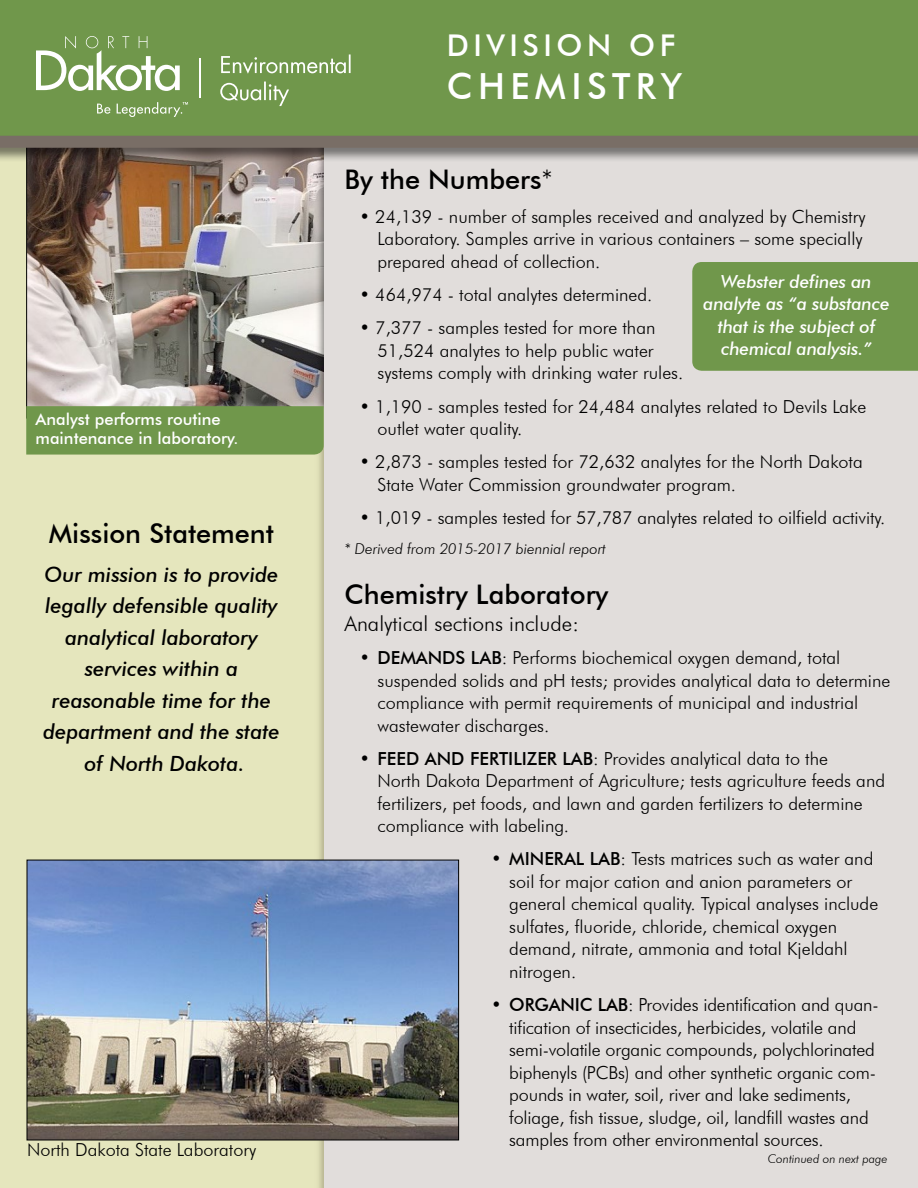
<style>
.page{position:relative;width:918px;height:1188px;background:#e1dddb}
.page>*{position:absolute;margin:0;border:0;box-sizing:border-box;transform-origin:0 0}
.t1{font:500 36px "Futura BT";letter-spacing:.15em;color:#fff}
.t2{font:500 30px "Futura BT";letter-spacing:.15em;color:#fff}
.t3{font:500 27px "Futura BT";color:#000}
.t4{font:italic 500 21px/31.5px "Futura BT";color:#000;text-align:center}
.t5{font:300 21px "Futura BT";color:#000}
.t6{font:300 18px/22.5px "Futura BT";color:#000}
.t7{font:italic 500 18px/22.5px "Futura BT";letter-spacing:-.01em;color:#fff;text-align:center}
.t8{font:500 16.5px/19.5px "Futura BT";color:#fff}
.t9{font:italic 300 15px "Futura BT";color:#000}
.t10{font:italic 300 12px "Futura BT";color:#000}
.s1{font-weight:300}
.s2{font-weight:500}
</style>
<div class="page">
<div style="left:692px;top:262px;width:226px;height:109px;background:#70974b"></div>
<div style="left:0;top:118px;width:335px;height:1070px;background:#e5e6bd"></div>
<img style="left:29px;top:862px;width:428px;height:276px">
<div style="left:27px;top:860px;width:432px;height:280px;border:1px solid #000"></div>
<div style="left:19px;top:125px;width:316px;height:285px;background:#000;opacity:.75"></div>
<div style="left:0;top:0;width:918px;height:136px;background:#70974b"></div>
<hr style="left:199px;top:59px;width:2px;height:39px;background:#fff">
<svg style="left:220px;top:82px;width:69px;height:24px"></svg>
<svg style="left:221px;top:54px;width:130px;height:20px"></svg>
<svg style="left:97px;top:104px;width:13px;height:10px"></svg>
<svg style="left:36px;top:36px;width:144px;height:55px"></svg>
<svg style="left:117px;top:102px;width:71px;height:15px"></svg>
<hr style="left:26px;top:144px;width:1px;height:275px;background:#000">
<div style="left:26px;top:406px;width:298px;height:49px;background:#70974b"></div>
<div style="left:0;top:134px;width:918px;height:29px;background:#000;opacity:.5"></div>
<div style="left:0;top:136px;width:918px;height:12px;background:#796e66"></div>
<p class="t8" style="left:36px;top:409px;width:204px">Analyst performs routine maintenance in laboratory.</p>
<h3 class="t3" style="left:49px;top:517px;width:226px">Mission Statement</h3>
<p class="t4" style="left:43px;top:558px;width:238px">Our mission is to provide legally defensible quality analytical laboratory services within a reasonable time for the department and the state of North Dakota.</p>
<p class="t6" style="left:27px;top:1139px;width:231px">North Dakota State Laboratory</p>
<h2 class="t2" style="left:447px;top:27px;width:230px">DIVISION OF</h2>
<h1 class="t1" style="left:447px;top:64px;width:237px">CHEMISTRY</h1>
<h3 class="t3" style="left:345px;top:163px;width:210px">By the Numbers<span class="s1">*</span></h3>
<p class="t6" style="left:378px;top:205px;width:490px;text-indent:-18px">• 24,139 - number of samples received and analyzed by Chemistry<br>Laboratory. Samples arrive in various containers – some specially prepared ahead of collection.</p>
<p class="t6" style="left:360px;top:283px;width:294px">• 464,974 - total analytes determined.</p>
<p class="t6" style="left:378px;top:317px;width:307px;text-indent:-18px">• 7,377 - samples tested for more than<br>51,524 analytes to help public water systems comply with drinking water rules.</p>
<p class="t6" style="left:378px;top:395px;width:490px;text-indent:-18px">• 1,190 - samples tested for 24,484 analytes related to Devils Lake outlet water quality.</p>
<p class="t6" style="left:378px;top:451px;width:487px;text-indent:-18px">• 2,873 - samples tested for 72,632 analytes for the North Dakota<br>State Water Commission groundwater program.</p>
<p class="t6" style="left:360px;top:506px;width:527px">• 1,019 - samples tested for 57,787 analytes related to oilfield activity.</p>
<p class="t9" style="left:345px;top:539px;width:263px">* Derived from 2015-2017 biennial report</p>
<h3 class="t3" style="left:345px;top:578px;width:265px">Chemistry Laboratory</h3>
<p class="t5" style="left:345px;top:610px;width:236px">Analytical sections include:</p>
<p class="t6" style="left:378px;top:646px;width:514px;text-indent:-18px">• <span class="s2">DEMANDS LAB</span>: Performs biochemical oxygen demand, total suspended solids and pH tests; provides analytical data to determine compliance with permit requirements of municipal and industrial wastewater discharges.</p>
<p class="t6" style="left:378px;top:747px;width:509px;text-indent:-18px">• <span class="s2">FEED AND FERTILIZER LAB</span>: Provides analytical data to the<br>North Dakota Department of Agriculture; tests agriculture feeds and fertilizers, pet foods, and lawn and garden fertilizers to determine compliance with labeling.</p>
<p class="t6" style="left:509px;top:848px;width:371px;text-indent:-18px">• <span class="s2">MINERAL LAB</span>: Tests matrices such as water and soil for major cation and anion parameters or general chemical quality. Typical analyses include sulfates, fluoride, chloride, chemical oxygen demand, nitrate, ammonia and total Kjeldahl nitrogen.</p>
<p class="t6" style="left:509px;top:993px;width:371px;text-indent:-18px">• <span class="s2">ORGANIC LAB</span>: Provides identification and quan&shy;tification of insecticides, herbicides, volatile and semi-volatile organic compounds, polychlorinated biphenyls (PCBs) and other synthetic organic com&shy;pounds in water, soil, river and lake sediments, foliage, fish tissue, sludge, oil, landfill wastes and samples from other environmental sources.</p>
<p class="t7" style="left:703px;top:270px;width:188px">Webster defines an analyte as “a substance that is the subject of chemical analysis.”</p>
<p class="t10" style="left:768px;top:1151px;width:121px">Continued on next page</p>
</div>
